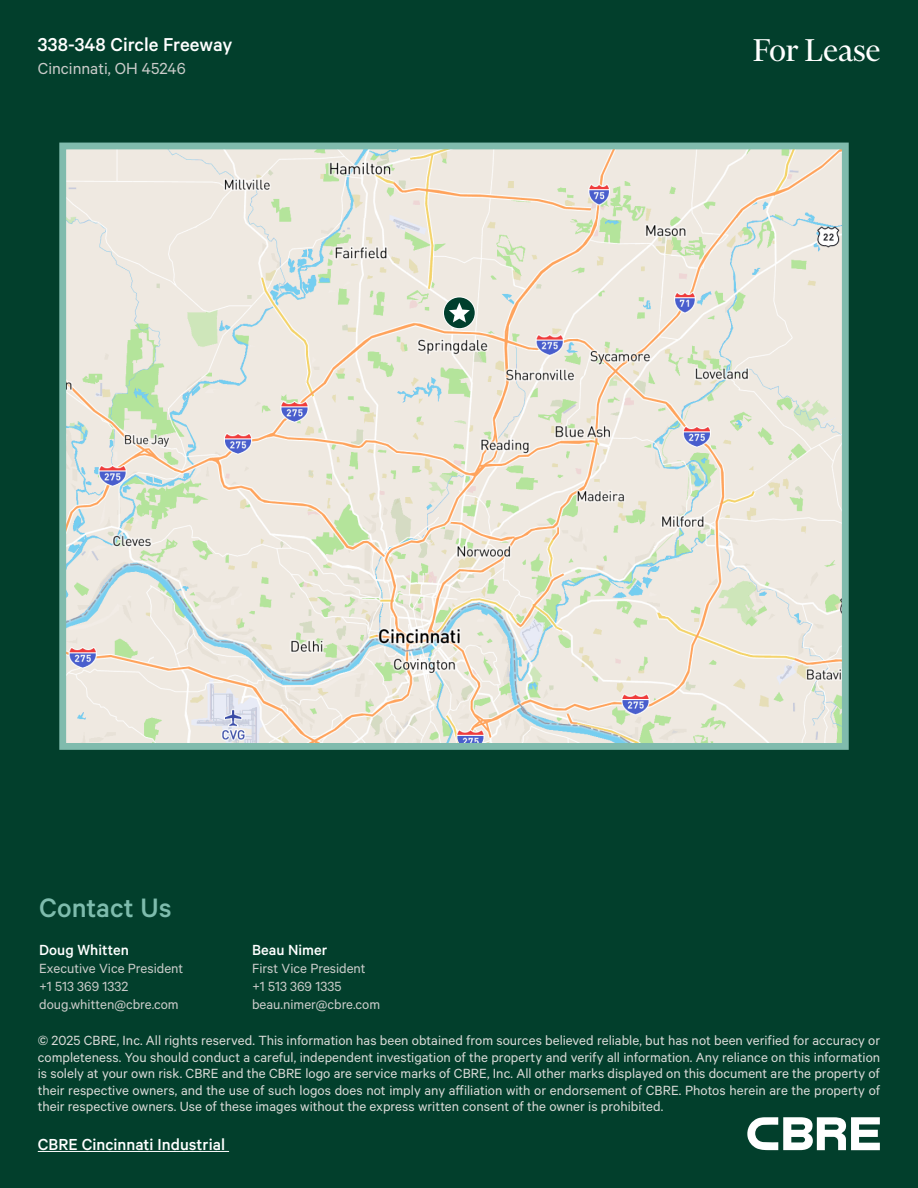
<style>
.page{position:relative;width:918px;height:1188px;background:#023f2c}
.page>*{position:absolute;margin:0;border:0;box-sizing:border-box;transform-origin:0 0}
.t1{font:36px "Financier Display";color:#fff}
.Contact_Us{font:500 30px "Calibre";color:#7ebcad}
.t2{font:500 21px "Calibre";color:#fff}
.t3{font:500 18px "Calibre";color:#fff}
.t4{font:18px "Calibre";color:#cbccca}
.Broker_Name{font:500 16.5px "Calibre";color:#fff}
.t5{font:15px/16.5px "Calibre";color:#d9dad7;text-align:justify}
.Contact_Info{font:15px "Calibre";color:#cbccca}
</style>
<div class="page">
<hr style="left:38px;top:1151px;width:191px;height:1px;background:#fff">
<svg style="left:747px;top:1117px;width:133px;height:33px"></svg>
<img style="left:67px;top:151px;width:774px;height:591px">
<svg style="left:443px;top:296px;width:33px;height:33px"></svg>
<div style="left:444px;top:297px;width:31px;height:31px;background:#003f2d;border-radius:50%"></div>
<svg style="left:449px;top:303px;width:21px;height:20px"></svg>
<div style="left:59px;top:143px;width:790px;height:607px;border:7px solid #80bbad"></div>
<p class="t2" style="left:38px;top:33px;width:196px">338-348 Circle Freeway</p>
<p class="t4" style="left:38px;top:58px;width:149px">Cincinnati, OH 45246</p>
<p class="Contact_Us" style="left:39px;top:890px;width:134px">Contact Us</p>
<p class="Broker_Name" style="left:39px;top:940px;width:91px">Doug Whitten</p>
<p class="Contact_Info" style="left:39px;top:959px;width:146px">Executive Vice President</p>
<p class="Contact_Info" style="left:39px;top:977px;width:91px">+1 513 369 1332</p>
<p class="Contact_Info" style="left:39px;top:995px;width:141px">doug.whitten@cbre.com</p>
<p class="Broker_Name" style="left:252px;top:940px;width:77px">Beau Nimer</p>
<p class="Contact_Info" style="left:252px;top:959px;width:115px">First Vice President</p>
<p class="Contact_Info" style="left:252px;top:977px;width:91px">+1 513 369 1335</p>
<p class="Contact_Info" style="left:252px;top:995px;width:130px">beau.nimer@cbre.com</p>
<p class="t1" style="left:753px;top:32px;width:129px">For Lease</p>
<p class="t5" style="left:38px;top:1032px;width:844px">© 2025 CBRE, Inc. All rights reserved. This information has been obtained from sources believed reliable, but has not been verified for accuracy or completeness. You should conduct a careful, independent investigation of the property and verify all information. Any reliance on this information is solely at your own risk. CBRE and the CBRE logo are service marks of CBRE, Inc. All other marks displayed on this document are the property of their respective owners, and the use of such logos does not imply any affiliation with or endorsement of CBRE. Photos herein are the property of their respective owners. Use of these images without the express written consent of the owner is prohibited.</p>
<p class="t3" style="left:38px;top:1134px;width:189px">CBRE Cincinnati Industrial</p>
</div>
